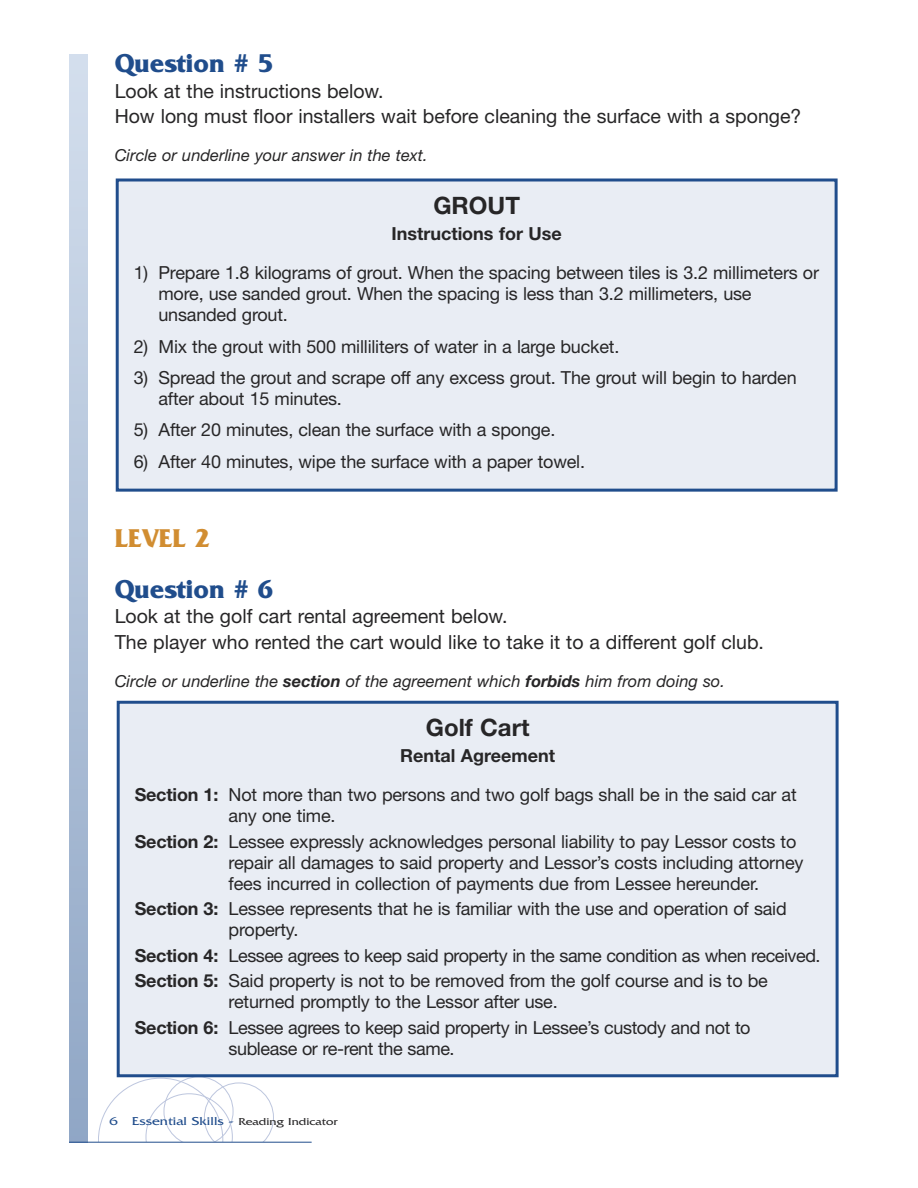
<style>
.page{position:relative;width:918px;height:1188px;background:#fff}
.page>*{position:absolute;margin:0;border:0;box-sizing:border-box;transform-origin:0 0}
.t1{font:700 27px "Friz Quadrata";color:#204d8c}
.t2{font:700 27px "Friz Quadrata";color:#d18d31}
.t3{font:700 24px "Helvetica Neue";color:#272627}
.t4{font:19.5px/25.5px "Helvetica Neue";color:#272627}
.t5{font:18px/21px "Helvetica Neue";letter-spacing:-.01em;color:#272627}
.t6{font:700 18px "Helvetica Neue";color:#272627}
.t7{font:italic 16.5px "Helvetica Neue";color:#272627}
.t8{font:12px "Friz Quadrata";color:#204d8c;scale:1.25 1}
.s1{font-weight:700}
.s2{font-size:10.5px;color:#272627}
</style>
<div class="page">
<div style="left:69px;top:54px;width:18px;height:1089px;background:linear-gradient(to bottom,#d3deed,#90a6c5)"></div>
<svg style="left:98px;top:1078px;width:135px;height:64px"></svg>
<div style="left:164px;top:1077px;width:69px;height:69px;border:1px solid #bdc6de;border-radius:50%"></div>
<div style="left:93px;top:1143px;width:447px;height:45px;background:#fff"></div>
<hr style="left:69px;top:1142px;width:243px;height:1px;background:#204d8c">
<div style="left:119px;top:182px;width:716px;height:307px;background:#e9edf4"></div>
<div style="left:116px;top:178px;width:722px;height:314px;border:3px solid #204d8c"></div>
<div style="left:120px;top:704px;width:716px;height:370px;background:#e9edf4"></div>
<div style="left:117px;top:701px;width:722px;height:376px;border:3px solid #204d8c"></div>
<h1 class="t1" style="left:115px;top:47px;width:160px">Question # 5</h1>
<p class="t4" style="left:115px;top:80px;width:688px">Look at the instructions below.<br>How long must floor installers wait before cleaning the surface with a sponge?</p>
<p class="t7" style="left:115px;top:150px;width:314px">Circle or underline your answer in the text.</p>
<h2 class="t3" style="left:433px;top:196px;width:88px">GROUT</h2>
<p class="t6" style="left:391px;top:227px;width:172px">Instructions for Use</p>
<p class="t5" style="left:158px;top:264px;width:662px;text-indent:-25px">1) Prepare 1.8 kilograms of grout. When the spacing between tiles is 3.2 millimeters or more, use sanded grout. When the spacing is less than 3.2 millimeters, use unsanded grout.</p>
<p class="t5" style="left:134px;top:337px;width:487px">2) Mix the grout with 500 milliliters of water in a large bucket.</p>
<p class="t5" style="left:158px;top:369px;width:640px;text-indent:-25px">3) Spread the grout and scrape off any excess grout. The grout will begin to harden after about 15 minutes.</p>
<p class="t5" style="left:134px;top:421px;width:423px">5) After 20 minutes, clean the surface with a sponge.</p>
<p class="t5" style="left:134px;top:453px;width:453px">6) After 40 minutes, wipe the surface with a paper towel.</p>
<h1 class="t2" style="left:115px;top:522px;width:97px">LEVEL 2</h1>
<h1 class="t1" style="left:115px;top:573px;width:160px">Question # 6</h1>
<p class="t4" style="left:115px;top:606px;width:651px">Look at the golf cart rental agreement below.<br>The player who rented the cart would like to take it to a different golf club.</p>
<p class="t7" style="left:115px;top:675px;width:612px">Circle or underline the <span class="s1">section</span> of the agreement which <span class="s1">forbids</span> him from doing so.</p>
<h2 class="t3" style="left:426px;top:719px;width:105px">Golf Cart</h2>
<p class="t5" style="left:135px;top:738px;width:664px;line-height:39px;text-indent:265px"><span class="s1">Rental Agreement<br>Section 1:</span> Not more than two persons and two golf bags shall be in the said car at</p>
<p class="t5" style="left:135px;top:805px;width:663px;line-height:25.5px;text-indent:94px">any one time.<br><span class="s1">Section 2:</span> Lessee expressly acknowledges personal liability to pay Lessor costs to</p>
<p class="t5" style="left:229px;top:854px;width:576px">repair all damages to said property and Lessor’s costs including attorney fees incurred in collection of payments due from Lessee hereunder.</p>
<p class="t5" style="left:229px;top:900px;width:560px;text-indent:-94px"><span class="s1">Section 3:</span> Lessee represents that he is familiar with the use and operation of said property.</p>
<p class="t5" style="left:135px;top:945px;width:687px;line-height:25.5px"><span class="s1">Section 4:</span> Lessee agrees to keep said property in the same condition as when received.<br><span class="s1">Section 5:</span> Said property is not to be removed from the golf course and is to be</p>
<p class="t5" style="left:135px;top:991px;width:617px;line-height:25.5px;text-indent:94px">returned promptly to the Lessor after use.<br><span class="s1">Section 6:</span> Lessee agrees to keep said property in Lessee’s custody and not to</p>
<p class="t5" style="left:228px;top:1040px;width:228px">sublease or re-rent the same.</p>
<p class="t8" style="left:110px;top:1114px;width:184px">6 Essential Skills - <span class="s2">Reading Indicator</span></p>
</div>
